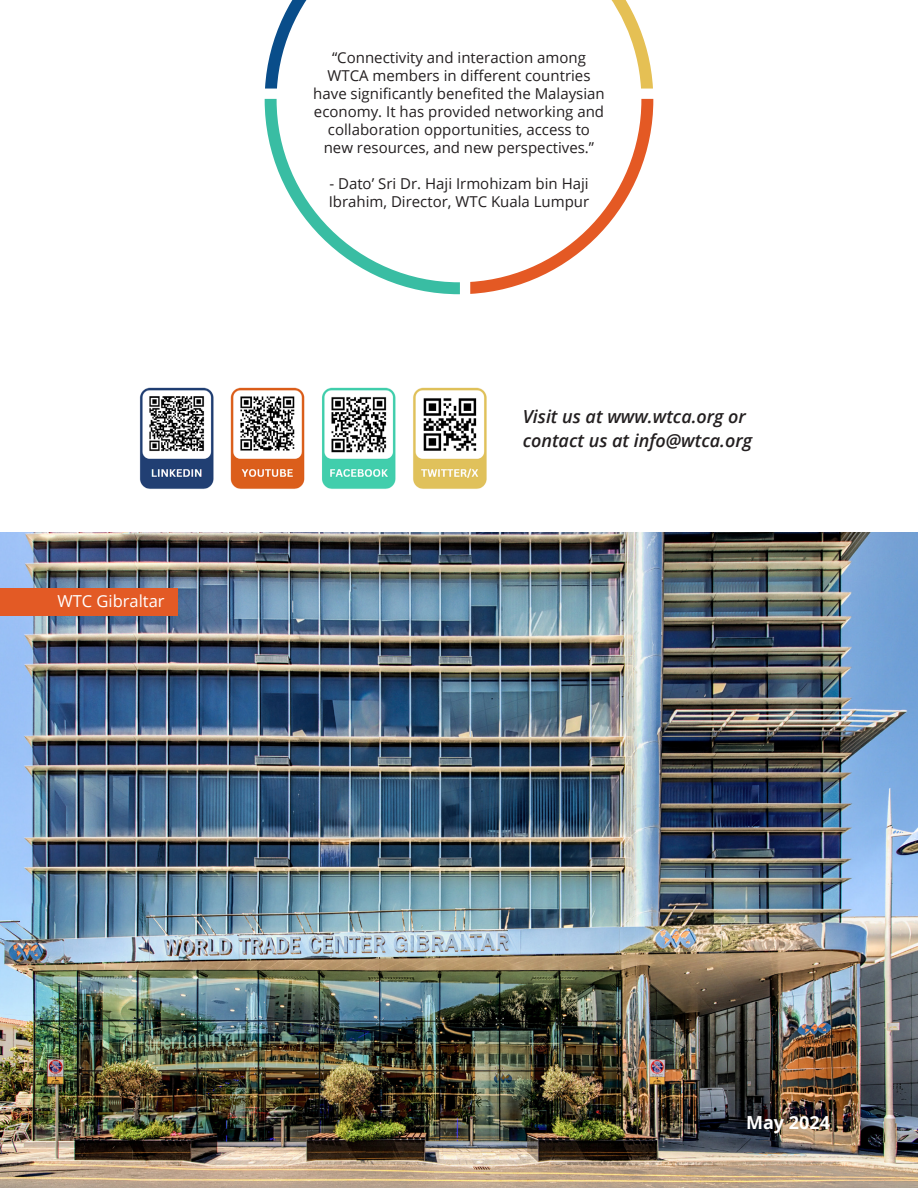
<style>
.page{position:relative;width:918px;height:1188px;background:#fff}
.page>*{position:absolute;margin:0;border:0;box-sizing:border-box;transform-origin:0 0}
.t1{font:italic 600 18px/24px "Open Sans";color:#231f20}
.t2{font:700 18px "Open Sans";color:#fff}
.t3{font:16.5px "Open Sans";color:#fff}
.t4{font:15px/18px "Open Sans";color:#231f20;text-align:center}
</style>
<div class="page">
<img style="left:139px;top:387px;width:348px;height:102px">
<svg style="left:265px;top:0;width:42px;height:89px"></svg>
<svg style="left:611px;top:0;width:42px;height:89px"></svg>
<svg style="left:470px;top:99px;width:183px;height:195px"></svg>
<svg style="left:265px;top:99px;width:195px;height:195px"></svg>
<img style="left:0;top:533px;width:918px;height:655px">
<div style="left:0;top:588px;width:177px;height:27px;background:#e35a25"></div>
<p class="t3" style="left:57px;top:589px;width:109px">WTC Gibraltar</p>
<p class="t4" style="left:313px;top:48px;width:293px">“Connectivity and interaction among WTCA members in different countries have significantly benefited the Malaysian economy. It has provided networking and collaboration opportunities, access to new resources, and new perspectives.”</p>
<p class="t4" style="left:329px;top:174px;width:262px;text-align:left">- Dato’ Sri Dr. Haji Irmohizam bin Haji<br>Ibrahim, Director, WTC Kuala Lumpur</p>
<p class="t1" style="left:523px;top:404px;width:231px">Visit us at www.wtca.org or contact us at info@wtca.org</p>
<p class="t2" style="left:746px;top:1110px;width:85px">May 2024</p>
</div>
